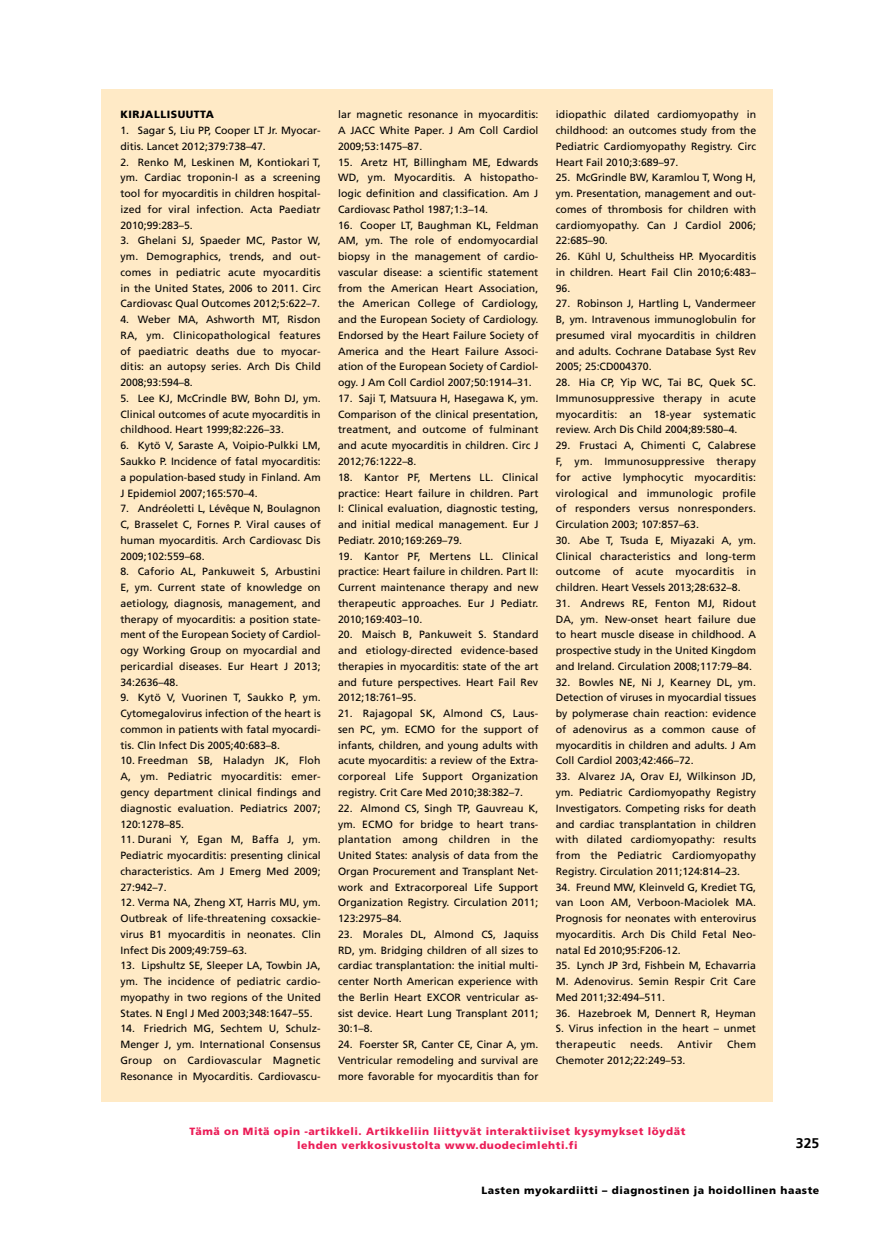
<style>
.page{position:relative;width:874px;height:1241px;background:#fff}
.page>*{position:absolute;margin:0;border:0;box-sizing:border-box;transform-origin:0 0}
.t1{font:700 14px "Frutiger LT Std";color:#000}
.t2{font:10.5px/15.8px "Frutiger LT Std";letter-spacing:.005em;color:#000;text-align:justify}
.t3{font:900 10.5px/14px "Frutiger LT Std";letter-spacing:.05em;color:#eb1d57;text-align:center}
.t4{font:900 10.5px "Frutiger LT Std";letter-spacing:.05em;color:#000}
.t5{font:10.5px "Frutiger LT Std";letter-spacing:.03em;color:#000}
</style>
<div class="page">
<div style="left:102px;top:89px;width:670px;height:1012px;background:#ffeac6"></div>
<p class="t4" style="left:120px;top:108px;width:95px">KIRJALLISUUTTA</p>
<p class="t2" style="left:120px;top:122px;width:202px">1. Sagar S, Liu PP, Cooper LT Jr. Myocar&shy;ditis. Lancet 2012;379:738–47.</p>
<p class="t2" style="left:120px;top:154px;width:202px">2. Renko M, Leskinen M, Kontiokari T, ym. Cardiac troponin-I as a screening tool for myocarditis in children hospital&shy;ized for viral infection. Acta Paediatr 2010;99:283–5.</p>
<p class="t2" style="left:120px;top:233px;width:202px">3. Ghelani SJ, Spaeder MC, Pastor W, ym. Demographics, trends, and out&shy;comes in pediatric acute myocarditis in the United States, 2006 to 2011. Circ Cardiovasc Qual Outcomes 2012;5:622–7.</p>
<p class="t2" style="left:120px;top:311px;width:202px">4. Weber MA, Ashworth MT, Risdon RA, ym. Clinicopathological features of paediatric deaths due to myocar&shy;ditis: an autopsy series. Arch Dis Child 2008;93:594–8.</p>
<p class="t2" style="left:120px;top:390px;width:202px">5. Lee KJ, McCrindle BW, Bohn DJ, ym.<br>Clinical outcomes of acute myocarditis in childhood. Heart 1999;82:226–33.</p>
<p class="t2" style="left:120px;top:437px;width:202px">6. Kytö V, Saraste A, Voipio-Pulkki LM, Saukko P. Incidence of fatal myocarditis: a population-based study in Finland. Am J Epidemiol 2007;165:570–4.</p>
<p class="t2" style="left:120px;top:500px;width:202px">7. Andréoletti L, Lévêque N, Boulagnon C, Brasselet C, Fornes P. Viral causes of human myocarditis. Arch Cardiovasc Dis 2009;102:559–68.</p>
<p class="t2" style="left:120px;top:563px;width:202px">8. Caforio AL, Pankuweit S, Arbustini E, ym. Current state of knowledge on aetiology, diagnosis, management, and therapy of myocarditis: a position state&shy;ment of the European Society of Cardiol&shy;ogy Working Group on myocardial and pericardial diseases. Eur Heart J 2013; 34:2636–48.</p>
<p class="t2" style="left:120px;top:689px;width:202px">9. Kytö V, Vuorinen T, Saukko P, ym.<br>Cytomegalovirus infection of the heart is common in patients with fatal myocardi&shy;tis. Clin Infect Dis 2005;40:683–8.</p>
<p class="t2" style="left:120px;top:752px;width:202px">10. Freedman SB, Haladyn JK, Floh A, ym. Pediatric myocarditis: emer&shy;gency department clinical findings and diagnostic evaluation. Pediatrics 2007; 120:1278–85.</p>
<p class="t2" style="left:120px;top:831px;width:202px">11. Durani Y, Egan M, Baffa J, ym.<br>Pediatric myocarditis: presenting clinical characteristics. Am J Emerg Med 2009; 27:942–7.</p>
<p class="t2" style="left:120px;top:894px;width:202px">12. Verma NA, Zheng XT, Harris MU, ym.<br>Outbreak of life-threatening coxsackie&shy;virus B1 myocarditis in neonates. Clin Infect Dis 2009;49:759–63.</p>
<p class="t2" style="left:120px;top:957px;width:202px">13. Lipshultz SE, Sleeper LA, Towbin JA, ym. The incidence of pediatric cardio&shy;myopathy in two regions of the United States. N Engl J Med 2003;348:1647–55.</p>
<p class="t2" style="left:120px;top:1020px;width:202px">14. Friedrich MG, Sechtem U, Schulz-Menger J, ym. International Consensus Group on Cardiovascular Magnetic Resonance in Myocarditis. Cardiovascu-</p>
<p class="t2" style="left:338px;top:107px;width:202px">lar magnetic resonance in myocarditis:<br>A JACC White Paper. J Am Coll Cardiol 2009;53:1475–87.</p>
<p class="t2" style="left:338px;top:154px;width:202px">15. Aretz HT, Billingham ME, Edwards WD, ym. Myocarditis. A histopatho&shy;logic definition and classification. Am J Cardiovasc Pathol 1987;1:3–14.</p>
<p class="t2" style="left:338px;top:217px;width:202px">16. Cooper LT, Baughman KL, Feldman AM, ym. The role of endomyocardial biopsy in the management of cardio&shy;vascular disease: a scientific statement from the American Heart Association, the American College of Cardiology, and the European Society of Cardiology.<br>Endorsed by the Heart Failure Society of America and the Heart Failure Associ&shy;ation of the European Society of Cardiol&shy;ogy. J Am Coll Cardiol 2007;50:1914–31.</p>
<p class="t2" style="left:338px;top:390px;width:202px">17. Saji T, Matsuura H, Hasegawa K, ym.<br>Comparison of the clinical presentation, treatment, and outcome of fulminant and acute myocarditis in children. Circ J 2012;76:1222–8.</p>
<p class="t2" style="left:338px;top:469px;width:202px">18. Kantor PF, Mertens LL. Clinical practice: Heart failure in children. Part I: Clinical evaluation, diagnostic testing, and initial medical management. Eur J Pediatr. 2010;169:269–79.</p>
<p class="t2" style="left:338px;top:548px;width:202px">19. Kantor PF, Mertens LL. Clinical practice: Heart failure in children. Part II:<br>Current maintenance therapy and new therapeutic approaches. Eur J Pediatr.<br>2010;169:403–10.</p>
<p class="t2" style="left:338px;top:626px;width:202px">20. Maisch B, Pankuweit S. Standard and etiology-directed evidence-based therapies in myocarditis: state of the art and future perspectives. Heart Fail Rev 2012;18:761–95.</p>
<p class="t2" style="left:338px;top:705px;width:202px">21. Rajagopal SK, Almond CS, Laus&shy;sen PC, ym. ECMO for the support of infants, children, and young adults with acute myocarditis: a review of the Extra&shy;corporeal Life Support Organization registry. Crit Care Med 2010;38:382–7.</p>
<p class="t2" style="left:338px;top:800px;width:202px">22. Almond CS, Singh TP, Gauvreau K, ym. ECMO for bridge to heart trans&shy;plantation among children in the United States: analysis of data from the Organ Procurement and Transplant Net&shy;work and Extracorporeal Life Support Organization Registry. Circulation 2011; 123:2975–84.</p>
<p class="t2" style="left:338px;top:926px;width:202px">23. Morales DL, Almond CS, Jaquiss RD, ym. Bridging children of all sizes to cardiac transplantation: the initial multi&shy;center North American experience with the Berlin Heart EXCOR ventricular as&shy;sist device. Heart Lung Transplant 2011; 30:1–8.</p>
<p class="t2" style="left:338px;top:1036px;width:202px">24. Foerster SR, Canter CE, Cinar A, ym.<br>Ventricular remodeling and survival are more favorable for myocarditis than for</p>
<p class="t2" style="left:555px;top:107px;width:202px">idiopathic dilated cardiomyopathy in childhood: an outcomes study from the Pediatric Cardiomyopathy Registry. Circ Heart Fail 2010;3:689–97.</p>
<p class="t2" style="left:555px;top:170px;width:202px">25. McGrindle BW, Karamlou T, Wong H, ym. Presentation, management and out&shy;comes of thrombosis for children with cardiomyopathy. Can J Cardiol 2006; 22:685–90.</p>
<p class="t2" style="left:555px;top:248px;width:202px">26. Kühl U, Schultheiss HP. Myocarditis in children. Heart Fail Clin 2010;6:483– 96.</p>
<p class="t2" style="left:555px;top:296px;width:202px">27. Robinson J, Hartling L, Vandermeer B, ym. Intravenous immunoglobulin for presumed viral myocarditis in children and adults. Cochrane Database Syst Rev 2005; 25:CD004370.</p>
<p class="t2" style="left:555px;top:374px;width:202px">28. Hia CP, Yip WC, Tai BC, Quek SC.<br>Immunosuppressive therapy in acute myocarditis: an 18-year systematic review. Arch Dis Child 2004;89:580–4.</p>
<p class="t2" style="left:555px;top:437px;width:202px">29. Frustaci A, Chimenti C, Calabrese F, ym. Immunosuppressive therapy for active lymphocytic myocarditis: virological and immunologic profile of responders versus nonresponders.<br>Circulation 2003; 107:857–63.</p>
<p class="t2" style="left:555px;top:532px;width:202px">30. Abe T, Tsuda E, Miyazaki A, ym.<br>Clinical characteristics and long-term outcome of acute myocarditis in children. Heart Vessels 2013;28:632–8.</p>
<p class="t2" style="left:555px;top:595px;width:202px">31. Andrews RE, Fenton MJ, Ridout DA, ym. New-onset heart failure due to heart muscle disease in childhood. A prospective study in the United Kingdom and Ireland. Circulation 2008;117:79–84.</p>
<p class="t2" style="left:555px;top:674px;width:202px">32. Bowles NE, Ni J, Kearney DL, ym.<br>Detection of viruses in myocardial tissues by polymerase chain reaction: evidence of adenovirus as a common cause of myocarditis in children and adults. J Am Coll Cardiol 2003;42:466–72.</p>
<p class="t2" style="left:555px;top:768px;width:202px">33. Alvarez JA, Orav EJ, Wilkinson JD, ym. Pediatric Cardiomyopathy Registry Investigators. Competing risks for death and cardiac transplantation in children with dilated cardiomyopathy: results from the Pediatric Cardiomyopathy Registry. Circulation 2011;124:814–23.</p>
<p class="t2" style="left:555px;top:878px;width:202px">34. Freund MW, Kleinveld G, Krediet TG, van Loon AM, Verboon-Maciolek MA.<br>Prognosis for neonates with enterovirus myocarditis. Arch Dis Child Fetal Neo&shy;natal Ed 2010;95:F206-12.</p>
<p class="t2" style="left:555px;top:957px;width:202px">35. Lynch JP 3rd, Fishbein M, Echavarria M. Adenovirus. Semin Respir Crit Care Med 2011;32:494–511.</p>
<p class="t2" style="left:555px;top:1004px;width:202px">36. Hazebroek M, Dennert R, Heyman S. Virus infection in the heart – unmet therapeutic</p>
<p class="t2" style="left:629px;top:1036px;width:35px">needs.</p>
<p class="t5" style="left:677px;top:1038px;width:37px">Antivir</p>
<p class="t2" style="left:726px;top:1036px;width:30px">Chem</p>
<p class="t2" style="left:555px;top:1052px;width:131px">Chemoter 2012;22:249–53.</p>
<p class="t3" style="left:189px;top:1124px;width:497px">Tämä on Mitä opin -artikkeli. Artikkeliin liittyvät interaktiiviset kysymykset löydät lehden verkkosivustolta www.duodecimlehti.fi</p>
<h1 class="t1" style="left:795px;top:1134px;width:25px">325</h1>
<p class="t4" style="left:481px;top:1183px;width:339px">Lasten myokardiitti – diagnostinen ja hoidollinen haaste</p>
</div>
